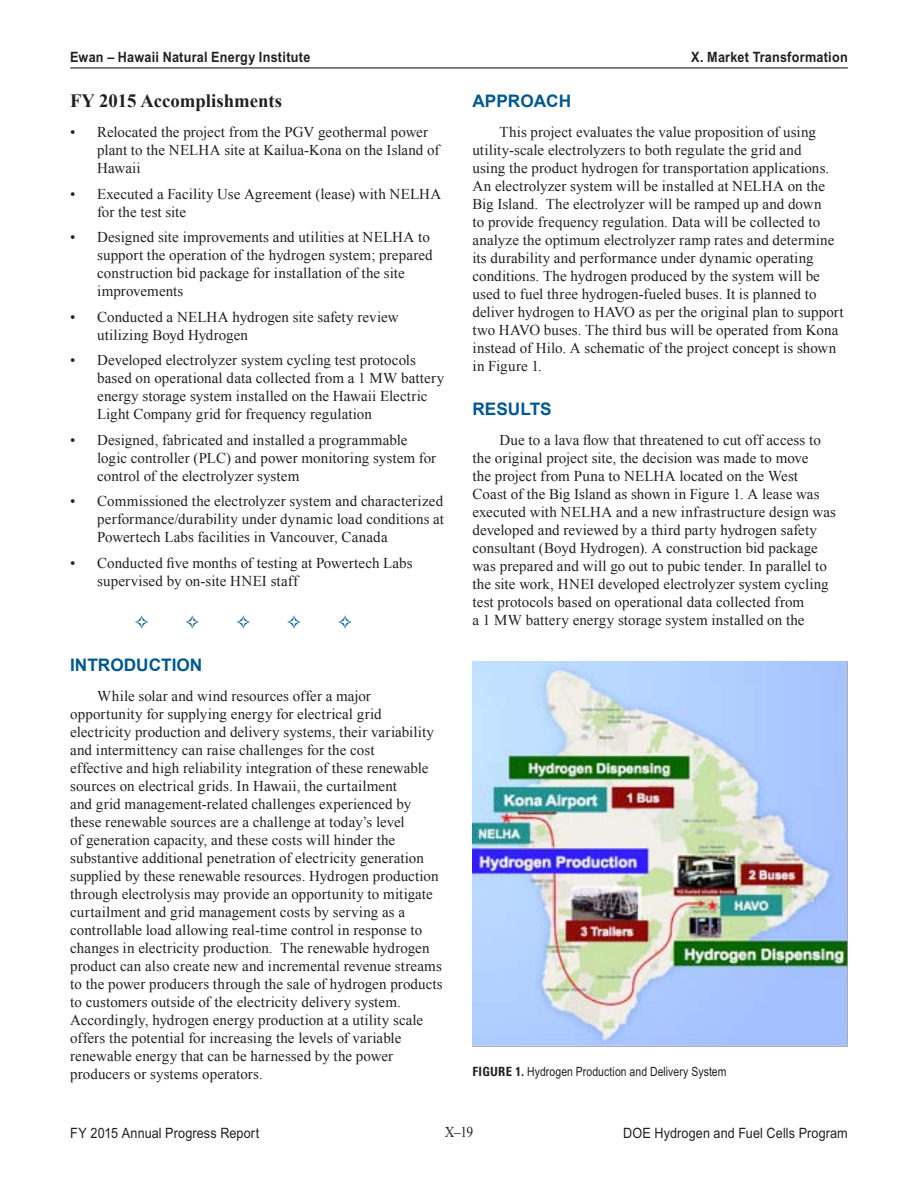
<style>
.page{position:relative;width:918px;height:1188px;background:#fff}
.page>*{position:absolute;margin:0;border:0;box-sizing:border-box;transform-origin:0 0}
._1_Object_Head_Black{font:700 18.75px "Times New Roman";color:#231f20}
._1_Object_Head_Blue{font:700 17.25px "Arial";color:#005990}
._1_Body_text{font:15px/18px "Times New Roman";letter-spacing:.005em;color:#231f20}
._1_Body_text-2{font:15px "Times New Roman";letter-spacing:.005em;color:#231f20;scale:.9 1}
.t1{font:14.25px "Arial Narrow MT Pro";letter-spacing:.01em;color:#231f20;scale:1.08 1}
.t2{font:700 14.25px "Arial Narrow MT Pro";letter-spacing:.015em;color:#231f20;scale:1.08 1}
._1_FigureTitle{font:12.75px "Arial Narrow MT Pro";letter-spacing:.01em;color:#231f20}
.s1{font-family:"Zurich BT";font-weight:700;font-stretch:condensed}
</style>
<div class="page">
<hr style="left:70px;top:67px;width:778px;height:1px;background:#231f20">
<img style="left:472px;top:662px;width:376px;height:385px">
<p class="t2" style="left:70px;top:49px;width:224px">Ewan – Hawaii Natural Energy Institute</p>
<p class="t2" style="left:691px;top:48px;width:147px">X. Market Transformation</p>
<p class="_1_Object_Head_Black" style="left:70px;top:88px;width:213px">FY 2015 Accomplishments</p>
<p class="_1_Body_text" style="left:97px;top:123px;width:344px;text-indent:-27px">• Relocated the project from the PGV geothermal power plant to the NELHA site at Kailua-Kona on the Island of<br>Hawaii</p>
<p class="_1_Body_text" style="left:97px;top:184px;width:346px;text-indent:-27px">• Executed a Facility Use Agreement (lease) with NELHA for the test site</p>
<p class="_1_Body_text" style="left:97px;top:228px;width:337px;text-indent:-27px">• Designed site improvements and utilities at NELHA to support the operation of the hydrogen system; prepared construction bid package for installation of the site improvements</p>
<p class="_1_Body_text" style="left:97px;top:308px;width:303px;text-indent:-27px">• Conducted a NELHA hydrogen site safety review utilizing Boyd Hydrogen</p>
<p class="_1_Body_text" style="left:97px;top:351px;width:349px;text-indent:-27px">• Developed electrolyzer system cycling test protocols based on operational data collected from a 1 MW battery energy storage system installed on the Hawaii Electric Light Company grid for frequency regulation</p>
<p class="_1_Body_text" style="left:97px;top:431px;width:341px;text-indent:-27px">• Designed, fabricated and installed a programmable logic controller (PLC) and power monitoring system for control of the electrolyzer system</p>
<p class="_1_Body_text" style="left:97px;top:492px;width:348px;text-align:justify;text-indent:-27px">• Commissioned the electrolyzer system and characterized performance/durability under dynamic load conditions at Powertech Labs facilities in Vancouver, Canada</p>
<p class="_1_Body_text" style="left:97px;top:554px;width:317px;text-indent:-27px">• Conducted five months of testing at Powertech Labs supervised by on-site HNEI staff</p>
<p class="_1_Object_Head_Blue" style="left:472px;top:89px;width:100px">APPROACH</p>
<p class="_1_Body_text" style="left:472px;top:123px;width:373px;text-indent:27px">This project evaluates the value proposition of using utility-scale electrolyzers to both regulate the grid and<br>using the product hydrogen for transportation applications.<br>An electrolyzer system will be installed at NELHA on the Big Island. The electrolyzer will be ramped up and down<br>to provide frequency regulation. Data will be collected to analyze the optimum electrolyzer ramp rates and determine its durability and performance under dynamic operating conditions. The hydrogen produced by the system will be used to fuel three hydrogen-fueled buses. It is planned to deliver hydrogen to HAVO as per the original plan to support two HAVO buses. The third bus will be operated from Kona instead of Hilo. A schematic of the project concept is shown in Figure 1.</p>
<p class="_1_Object_Head_Blue" style="left:472px;top:398px;width:81px">RESULTS</p>
<p class="_1_Body_text" style="left:472px;top:431px;width:365px;text-indent:27px">Due to a lava flow that threatened to cut off access to the original project site, the decision was made to move<br>the project from Puna to NELHA located on the West Coast of the Big Island as shown in Figure 1. A lease was executed with NELHA and a new infrastructure design was developed and reviewed by a third party hydrogen safety consultant (Boyd Hydrogen). A construction bid package was prepared and will go out to pubic tender. In parallel to the site work, HNEI developed electrolyzer system cycling test protocols based on operational data collected from<br>a 1 MW battery energy storage system installed on the</p>
<p class="_1_Object_Head_Blue" style="left:70px;top:654px;width:134px">INTRODUCTION</p>
<p class="_1_Body_text" style="left:70px;top:687px;width:374px;text-indent:27px">While solar and wind resources offer a major opportunity for supplying energy for electrical grid electricity production and delivery systems, their variability and intermittency can raise challenges for the cost<br>effective and high reliability integration of these renewable sources on electrical grids. In Hawaii, the curtailment<br>and grid management-related challenges experienced by these renewable sources are a challenge at today’s level<br>of generation capacity, and these costs will hinder the substantive additional penetration of electricity generation supplied by these renewable resources. Hydrogen production through electrolysis may provide an opportunity to mitigate curtailment and grid management costs by serving as a controllable load allowing real-time control in response to changes in electricity production. The renewable hydrogen product can also create new and incremental revenue streams to the power producers through the sale of hydrogen products to customers outside of the electricity delivery system.<br>Accordingly, hydrogen energy production at a utility scale offers the potential for increasing the levels of variable renewable energy that can be harnessed by the power producers or systems operators.</p>
<p class="_1_FigureTitle" style="left:472px;top:1063px;width:256px"><span class="s1">FIGURE 1.</span> Hydrogen Production and Delivery System</p>
<p class="t1" style="left:70px;top:1124px;width:176px">FY 2015 Annual Progress Report</p>
<p class="_1_Body_text-2" style="left:445px;top:1122px;width:33px">X–19</p>
<p class="t1" style="left:623px;top:1124px;width:210px">DOE Hydrogen and Fuel Cells Program</p>
</div>
